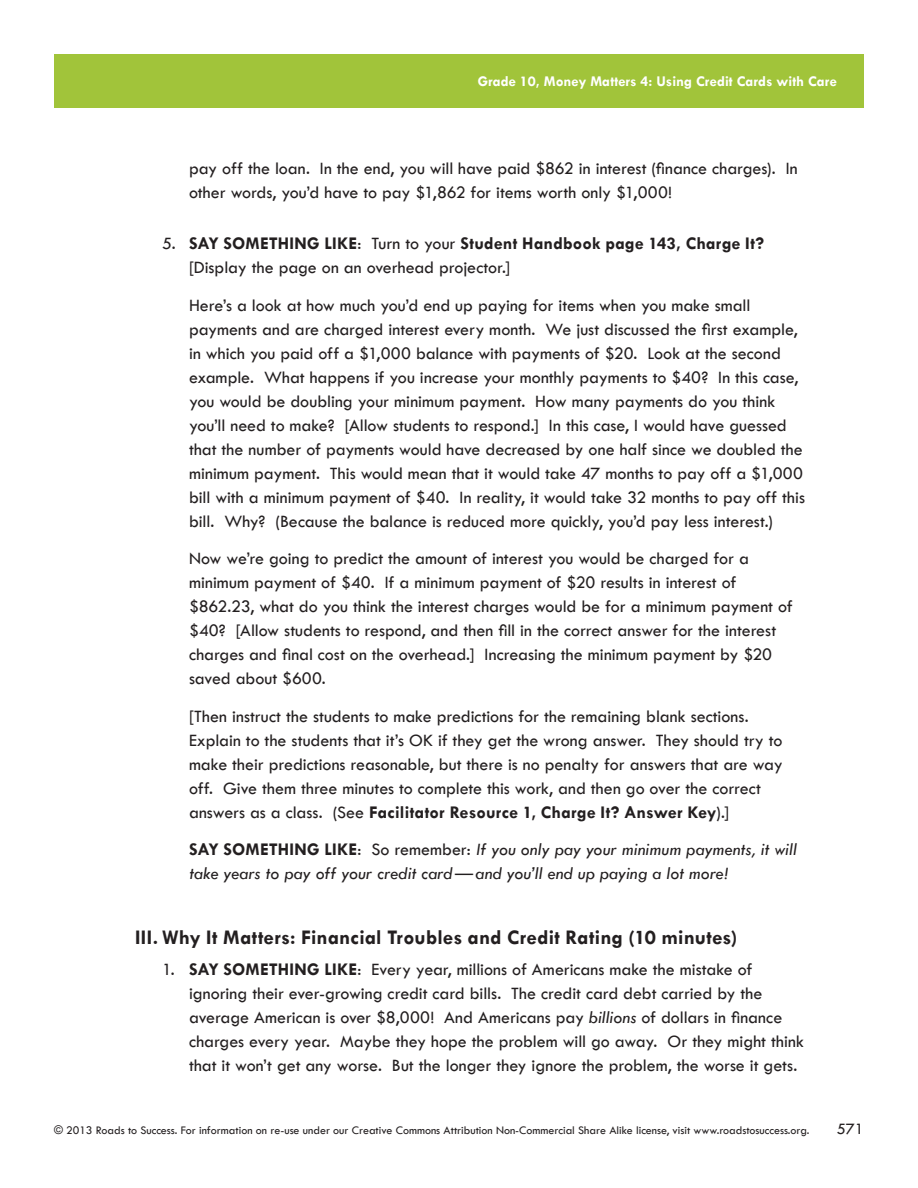
<style>
.page{position:relative;width:918px;height:1188px;background:#fff}
.page>*{position:absolute;margin:0;border:0;box-sizing:border-box;transform-origin:0 0}
.A_NumberListRoman{font:700 21px "Tw Cen";letter-spacing:.01em;color:#231f20}
.A_Text{font:500 18px/24px "Tw Cen";color:#231f20}
.A_NumberList1{font:500 18px/24px "Tw Cen";letter-spacing:-.005em;color:#231f20}
.A_Text-2{font:italic 500 18px/24px "Tw Cen";color:#231f20}
.A_NumberList2{font:500 18px/24px "Tw Cen";letter-spacing:-.005em;color:#231f20}
.t1{font:500 16.5px "Tw Cen";color:#231f20}
.t2{font:700 15px "Tw Cen";color:#fff}
.t3{font:500 12px "Tw Cen";color:#231f20}
.s1{font-weight:700}
.s2{font-weight:700;font-style:normal}
.s3{font-style:normal}
.s4{font-style:italic}
</style>
<div class="page">
<div style="left:54px;top:54px;width:810px;height:54px;background:#a1c43a"></div>
<p class="t2" style="left:478px;top:72px;width:361px">Grade 10, Money Matters 4: Using Credit Cards with Care</p>
<p class="A_Text" style="left:189px;top:157px;width:610px">pay off the loan. In the end, you will have paid $862 in interest (finance charges). In other words, you’d have to pay $1,862 for items worth only $1,000!</p>
<p class="A_NumberList2" style="left:189px;top:232px;width:577px;text-indent:-27px">5. <span class="s1">SAY SOMETHING LIKE</span>: Turn to your <span class="s1">Student Handbook page 143, Charge It? </span>[Display the page on an overhead projector.]</p>
<p class="A_Text" style="left:189px;top:293px;width:617px">Here’s a look at how much you’d end up paying for items when you make small payments and are charged interest every month. We just discussed the first example, in which you paid off a $1,000 balance with payments of $20. Look at the second example. What happens if you increase your monthly payments to $40? In this case, you would be doubling your minimum payment. How many payments do you think you’ll need to make? [Allow students to respond.] In this case, I would have guessed that the number of payments would have decreased by one half since we doubled the minimum payment. This would mean that it would take 47 months to pay off a $1,000 bill with a minimum payment of $40. In reality, it would take 32 months to pay off this bill. Why? (Because the balance is reduced more quickly, you’d pay less interest.)</p>
<p class="A_Text" style="left:189px;top:547px;width:605px">Now we’re going to predict the amount of interest you would be charged for a minimum payment of $40. If a minimum payment of $20 results in interest of $862.23, what do you think the interest charges would be for a minimum payment of $40? [Allow students to respond, and then fill in the correct answer for the interest charges and final cost on the overhead.] Increasing the minimum payment by $20 saved about $600.</p>
<p class="A_Text" style="left:189px;top:704px;width:595px">[Then instruct the students to make predictions for the remaining blank sections.<br>Explain to the students that it’s OK if they get the wrong answer. They should try to make their predictions reasonable, but there is no penalty for answers that are way off. Give them three minutes to complete this work, and then go over the correct answers as a class. (See <span class="s1">Facilitator Resource 1, Charge It? Answer Key</span>).]</p>
<p class="A_Text-2" style="left:189px;top:838px;width:609px"><span class="s2">SAY SOMETHING LIKE</span><span class="s3">: So remember:</span> If you only pay your minimum payments, it will take years to pay off your credit card — and you’ll end up paying a lot more!</p>
<p class="A_NumberListRoman" style="left:135px;top:925px;width:604px">III. Why It Matters: Financial Troubles and Credit Rating (10 minutes)</p>
<p class="A_NumberList1" style="left:189px;top:957px;width:617px;text-indent:-27px">1. <span class="s1">SAY SOMETHING LIKE</span>: Every year, millions of Americans make the mistake of ignoring their ever-growing credit card bills. The credit card debt carried by the average American is over $8,000! And Americans pay <span class="s4">billions</span> of dollars in finance charges every year. Maybe they hope the problem will go away. Or they might think that it won’t get any worse. But the longer they ignore the problem, the worse it gets.</p>
<p class="t3" style="left:54px;top:1123px;width:757px">© 2013 Roads to Success. For information on re-use under our Creative Commons Attribution Non-Commercial Share Alike license, visit www.roadstosuccess.org.</p>
<p class="t1" style="left:837px;top:1119px;width:29px">571</p>
</div>
